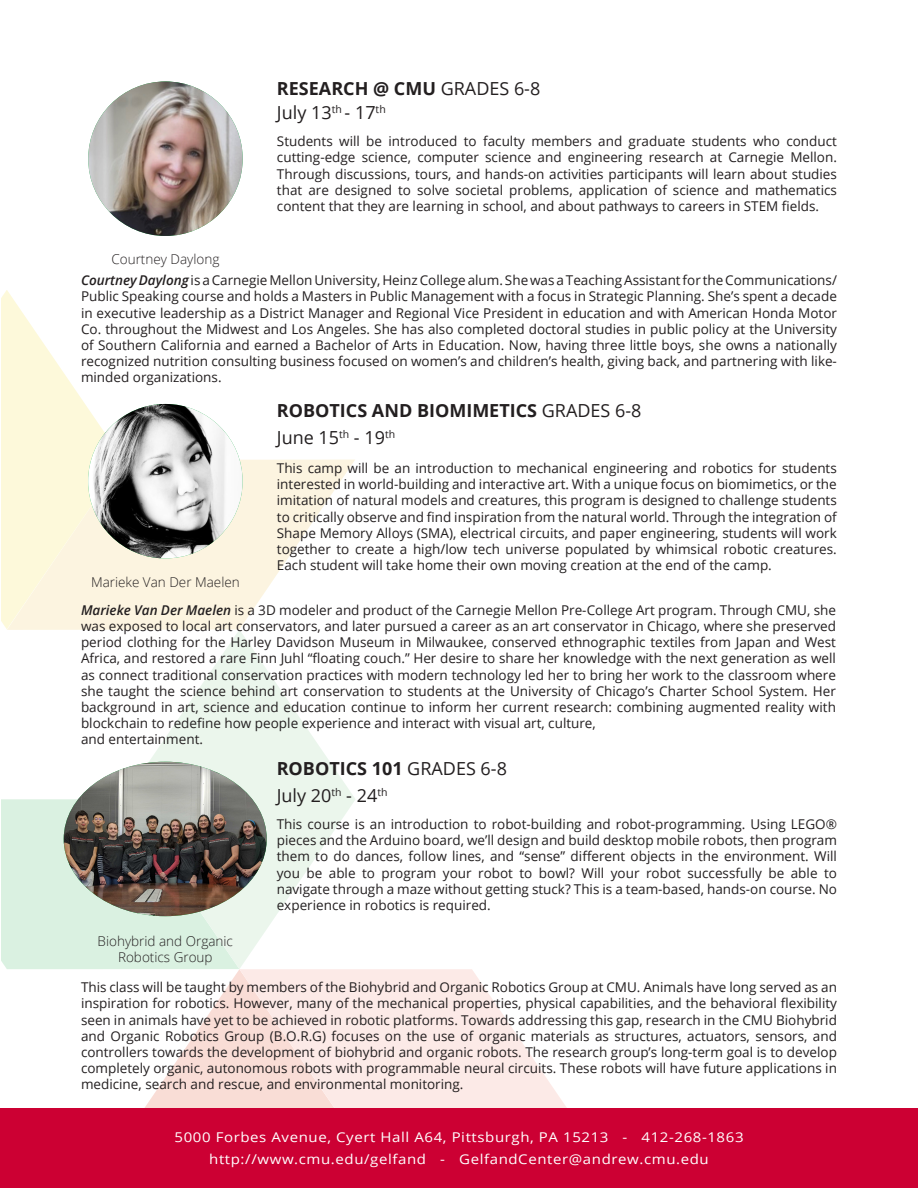
<style>
.page{position:relative;width:918px;height:1188px;background:#fff}
.page>*{position:absolute;margin:0;border:0;box-sizing:border-box;transform-origin:0 0}
.t1{font:700 18px "Open Sans";color:#231f20}
.t2{font:18px "Open Sans";color:#231f20}
.t3{font:13.5px/16.2px "Open Sans";color:#231f20;text-align:justify}
.t4{font:13.5px "Open Sans";letter-spacing:.04em;color:#fff;scale:1.11 1}
.t5{font:300 13.5px/16.2px "Open Sans";color:#231f20;text-align:center}
.s1{font-weight:400}
.s2{font-weight:600;font-style:italic}
</style>
<div class="page">
<svg style="left:145px;top:970px;width:94px;height:138px"></svg>
<svg style="left:239px;top:969px;width:328px;height:139px;background:#fcebe8"></svg>
<svg style="left:149px;top:630px;width:206px;height:339px"></svg>
<div style="left:1px;top:799px;width:238px;height:170px;background:#daf1e1"></div>
<svg style="left:7px;top:460px;width:348px;height:170px;fill:#fcf4e0"></svg>
<svg style="left:1px;top:290px;width:122px;height:339px"></svg>
<div style="left:0;top:1108px;width:918px;height:80px;background:#c03"></div>
<img style="left:88px;top:404px;width:155px;height:154px;border-radius:77px">
<img style="left:64px;top:762px;width:203px;height:154px">
<img style="left:88px;top:81px;width:155px;height:155px;border-radius:77px">
<p class="t5" style="left:111px;top:251px;width:109px">Courtney Daylong</p>
<p class="t1" style="left:277px;top:76px;width:265px">RESEARCH @ CMU <span class="s1">GRADES 6-8</span></p>
<p class="t2" style="left:277px;top:100px;width:110px">July 13<sup>th</sup> - 17<sup>th</sup></p>
<p class="t3" style="left:277px;top:133px;width:562px">Students will be introduced to faculty members and graduate students who conduct cutting-edge science, computer science and engineering research at Carnegie Mellon.<br>Through discussions, tours, and hands-on activities participants will learn about studies that are designed to solve societal problems, application of science and mathematics content that they are learning in school, and about pathways to careers in STEM fields.</p>
<p class="t3" style="left:81px;top:272px;width:758px"><span class="s2">Courtney Daylong</span> is a Carnegie Mellon University, Heinz College alum. She was a Teaching Assistant for the Communications/ Public Speaking course and holds a Masters in Public Management with a focus in Strategic Planning. She’s spent a decade in executive leadership as a District Manager and Regional Vice President in education and with American Honda Motor Co. throughout the Midwest and Los Angeles. She has also completed doctoral studies in public policy at the University of Southern California and earned a Bachelor of Arts in Education. Now, having three little boys, she owns a nationally recognized nutrition consulting business focused on women’s and children’s health, giving back, and partnering with like&shy;minded organizations.</p>
<p class="t1" style="left:277px;top:398px;width:366px">ROBOTICS AND BIOMIMETICS <span class="s1">GRADES 6-8</span></p>
<p class="t2" style="left:277px;top:425px;width:120px">June 15<sup>th</sup> - 19<sup>th</sup></p>
<p class="t3" style="left:277px;top:460px;width:561px">This camp will be an introduction to mechanical engineering and robotics for students interested in world-building and interactive art. With a unique focus on biomimetics, or the imitation of natural models and creatures, this program is designed to challenge students to critically observe and find inspiration from the natural world. Through the integration of Shape Memory Alloys (SMA), electrical circuits, and paper engineering, students will work together to create a high/low tech universe populated by whimsical robotic creatures.<br>Each student will take home their own moving creation at the end of the camp.</p>
<p class="t3" style="left:81px;top:601px;width:756px"><span class="s2">Marieke Van Der Maelen</span> is a 3D modeler and product of the Carnegie Mellon Pre-College Art program. Through CMU, she was exposed to local art conservators, and later pursued a career as an art conservator in Chicago, where she preserved period clothing for the Harley Davidson Museum in Milwaukee, conserved ethnographic textiles from Japan and West Africa, and restored a rare Finn Juhl “floating couch.” Her desire to share her knowledge with the next generation as well as connect traditional conservation practices with modern technology led her to bring her work to the classroom where she taught the science behind art conservation to students at the University of Chicago’s Charter School System. Her background in art, science and education continue to inform her current research: combining augmented reality with blockchain to redefine how people experience and interact with visual art, culture,</p>
<p class="t3" style="left:81px;top:731px;width:124px">and entertainment.</p>
<p class="t5" style="left:91px;top:573px;width:150px">Marieke Van Der Maelen</p>
<p class="t5" style="left:98px;top:932px;width:137px">Biohybrid and Organic<br>Robotics Group</p>
<p class="t1" style="left:277px;top:756px;width:232px">ROBOTICS 101 <span class="s1">GRADES 6-8</span></p>
<p class="t2" style="left:277px;top:783px;width:112px">July 20<sup>th</sup> - 24<sup>th</sup></p>
<p class="t3" style="left:277px;top:816px;width:562px">This course is an introduction to robot-building and robot-programming. Using LEGO® pieces and the Arduino board, we’ll design and build desktop mobile robots, then program them to do dances, follow lines, and “sense” different objects in the environment. Will you be able to program your robot to bowl? Will your robot successfully be able to navigate through a maze without getting stuck? This is a team-based, hands-on course. No experience in robotics is required.</p>
<p class="t3" style="left:81px;top:979px;width:758px">This class will be taught by members of the Biohybrid and Organic Robotics Group at CMU. Animals have long served as an inspiration for robotics. However, many of the mechanical properties, physical capabilities, and the behavioral flexibility seen in animals have yet to be achieved in robotic platforms. Towards addressing this gap, research in the CMU Biohybrid and Organic Robotics Group (B.O.R.G) focuses on the use of organic materials as structures, actuators, sensors, and controllers towards the development of biohybrid and organic robots. The research group’s long-term goal is to develop completely organic, autonomous robots with programmable neural circuits. These robots will have future applications in medicine, search and rescue, and environmental monitoring.</p>
<p class="t4" style="left:175px;top:1128px;width:514px">5000 Forbes Avenue, Cyert Hall A64, Pittsburgh, PA 15213 - 412-268-1863</p>
<p class="t4" style="left:209px;top:1150px;width:452px">http://www.cmu.edu/gelfand - GelfandCenter@andrew.cmu.edu</p>
</div>
